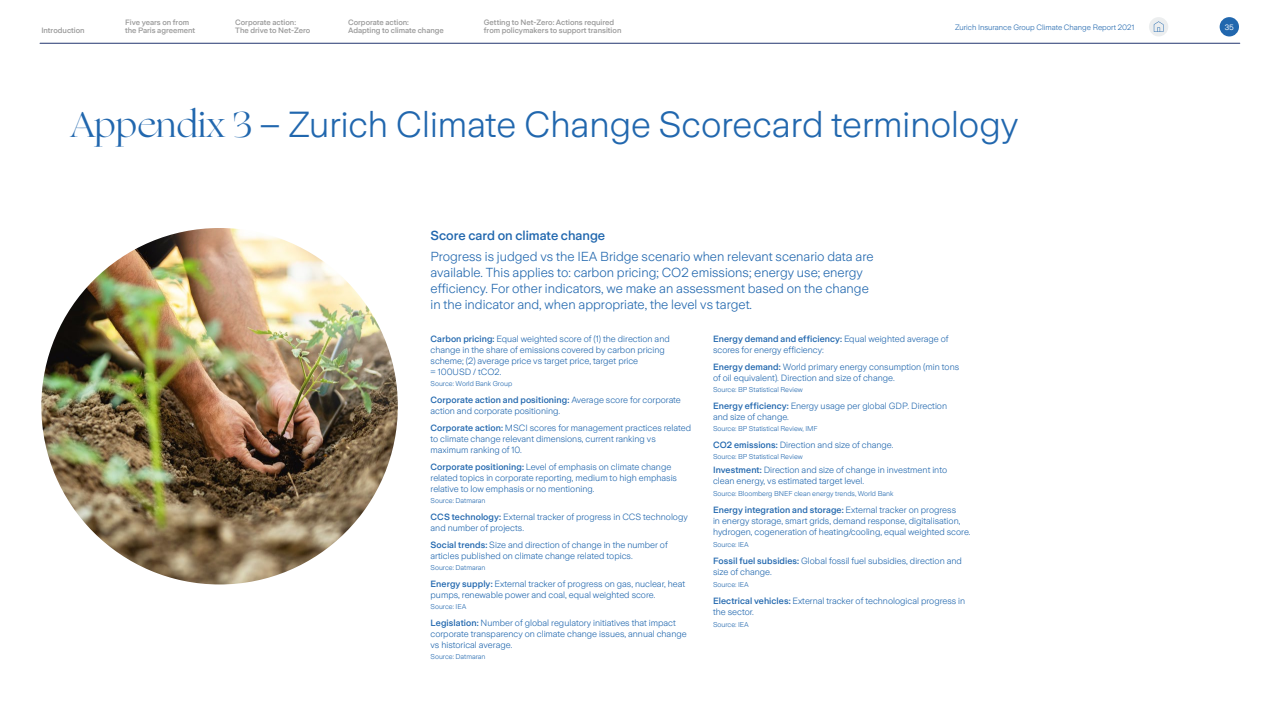
<style>
.page{position:relative;width:1280px;height:720px;background:#fff}
.page>*{position:absolute;margin:0;border:0;box-sizing:border-box;transform-origin:0 0}
._36_38{font:300 36px "Zurich Sans";color:#2167ae}
._13_16_light{font:300 13px/16px "Zurich Sans";color:#2167ae}
._13_16_light-2{font:500 13px "Zurich Sans";color:#2167ae}
._9_11_blue{font:300 9px/11px "Zurich Sans";color:#2167ae}
.t1{font:500 7.7px/8.3px "Zurich Sans";color:#999}
.t2{font:300 7.7px "Zurich Sans";color:#2167ae}
.t3{font:7.7px "Zurich Sans";color:#fff}
._7_9_footnote_blue{font:300 7px "Zurich Sans";color:#2167ae}
.s1{font-family:"Ogg";font-weight:400}
.s2{font-weight:500}
</style>
<div class="page">
<hr style="left:40px;top:43px;width:1200px;height:1px;background:#23366f">
<div style="left:1220px;top:17px;width:19px;height:19px;background:#2167ae;border-radius:50%"></div>
<div style="left:1149px;top:17px;width:19px;height:19px;background:#eceeef;border-radius:50%"></div>
<svg style="left:1154px;top:21px;width:9px;height:11px"></svg>
<img style="left:41px;top:228px;width:357px;height:356px;border-radius:178px">
<p class="t1" style="left:41px;top:27px;width:45px">Introduction</p>
<p class="t1" style="left:125px;top:18px;width:72px">Five years on from the Paris agreement</p>
<p class="t1" style="left:235px;top:18px;width:77px">Corporate action:<br>The drive to Net-Zero</p>
<p class="t1" style="left:348px;top:18px;width:97px">Corporate action:<br>Adapting to climate change</p>
<p class="t1" style="left:484px;top:18px;width:139px">Getting to Net-Zero: Actions required from policymakers to support transition</p>
<p class="t2" style="left:955px;top:23px;width:181px">Zurich Insurance Group Climate Change Report 2021</p>
<p class="t3" style="left:1225px;top:23px;width:11px">35</p>
<p class="_36_38" style="left:70px;top:105px;width:950px"><span class="s1">Appendix 3</span> – Zurich Climate Change Scorecard terminology</p>
<p class="_13_16_light-2" style="left:431px;top:228px;width:176px">Score card on climate change</p>
<p class="_13_16_light" style="left:431px;top:249px;width:445px">Progress is judged vs the IEA Bridge scenario when relevant scenario data are available. This applies to: carbon pricing; CO2 emissions; energy use; energy efficiency. For other indicators, we make an assessment based on the change in the indicator and, when appropriate, the level vs target.</p>
<p class="_9_11_blue" style="left:431px;top:334px;width:241px"><span class="s2">Carbon pricing:</span> Equal weighted score of (1) the direction and change in the share of emissions covered by carbon pricing scheme; (2) average price vs target price, target price<br>= 100USD / tCO2.</p>
<p class="_7_9_footnote_blue" style="left:431px;top:380px;width:83px">Source: World Bank Group</p>
<p class="_9_11_blue" style="left:431px;top:395px;width:252px"><span class="s2">Corporate action and positioning:</span> Average score for corporate action and corporate positioning.</p>
<p class="_9_11_blue" style="left:431px;top:423px;width:262px"><span class="s2">Corporate action:</span> MSCI scores for management practices related to climate change relevant dimensions, current ranking vs maximum ranking of 10.</p>
<p class="_9_11_blue" style="left:431px;top:462px;width:248px"><span class="s2">Corporate positioning:</span> Level of emphasis on climate change related topics in corporate reporting, medium to high emphasis relative to low emphasis or no mentioning.</p>
<p class="_7_9_footnote_blue" style="left:431px;top:497px;width:56px">Source: Datmaran</p>
<p class="_9_11_blue" style="left:431px;top:512px;width:259px"><span class="s2">CCS technology:</span> External tracker of progress in CCS technology and number of projects.</p>
<p class="_9_11_blue" style="left:431px;top:540px;width:239px"><span class="s2">Social trends:</span> Size and direction of change in the number of articles published on climate change related topics.</p>
<p class="_7_9_footnote_blue" style="left:431px;top:564px;width:56px">Source: Datmaran</p>
<p class="_9_11_blue" style="left:431px;top:579px;width:256px"><span class="s2">Energy supply:</span> External tracker of progress on gas, nuclear, heat pumps, renewable power and coal, equal weighted score.</p>
<p class="_7_9_footnote_blue" style="left:431px;top:603px;width:37px">Source: IEA</p>
<p class="_9_11_blue" style="left:431px;top:618px;width:258px"><span class="s2">Legislation:</span> Number of global regulatory initiatives that impact corporate transparency on climate change issues, annual change vs historical average.</p>
<p class="_7_9_footnote_blue" style="left:431px;top:653px;width:56px">Source: Datmaran</p>
<p class="_9_11_blue" style="left:713px;top:334px;width:237px"><span class="s2">Energy demand and efficiency:</span> Equal weighted average of scores for energy efficiency:</p>
<p class="_9_11_blue" style="left:713px;top:362px;width:248px"><span class="s2">Energy demand:</span> World primary energy consumption (min tons of oil equivalent). Direction and size of change.</p>
<p class="_7_9_footnote_blue" style="left:713px;top:386px;width:91px">Source: BP Statistical Review</p>
<p class="_9_11_blue" style="left:713px;top:401px;width:236px"><span class="s2">Energy efficiency:</span> Energy usage per global GDP. Direction and size of change.</p>
<p class="_7_9_footnote_blue" style="left:713px;top:425px;width:106px">Source: BP Statistical Review, IMF</p>
<p class="_9_11_blue" style="left:713px;top:440px;width:182px"><span class="s2">CO2 emissions:</span> Direction and size of change.</p>
<p class="_7_9_footnote_blue" style="left:713px;top:453px;width:91px">Source: BP Statistical Review</p>
<p class="_9_11_blue" style="left:713px;top:465px;width:236px"><span class="s2">Investment:</span> Direction and size of change in investment into clean energy, vs estimated target level.</p>
<p class="_7_9_footnote_blue" style="left:713px;top:490px;width:182px">Source: Bloomberg BNEF clean energy trends, World Bank</p>
<p class="_9_11_blue" style="left:713px;top:505px;width:259px"><span class="s2">Energy integration and storage:</span> External tracker on progress<br>in energy storage, smart grids, demand response, digitalisation, hydrogen, cogeneration of heating/cooling, equal weighted score.</p>
<p class="_7_9_footnote_blue" style="left:713px;top:541px;width:37px">Source: IEA</p>
<p class="_9_11_blue" style="left:713px;top:556px;width:250px"><span class="s2">Fossil fuel subsidies:</span> Global fossil fuel subsidies, direction and size of change.</p>
<p class="_7_9_footnote_blue" style="left:713px;top:581px;width:37px">Source: IEA</p>
<p class="_9_11_blue" style="left:713px;top:596px;width:254px"><span class="s2">Electrical vehicles:</span> External tracker of technological progress in the sector.</p>
<p class="_7_9_footnote_blue" style="left:713px;top:621px;width:37px">Source: IEA</p>
</div>
